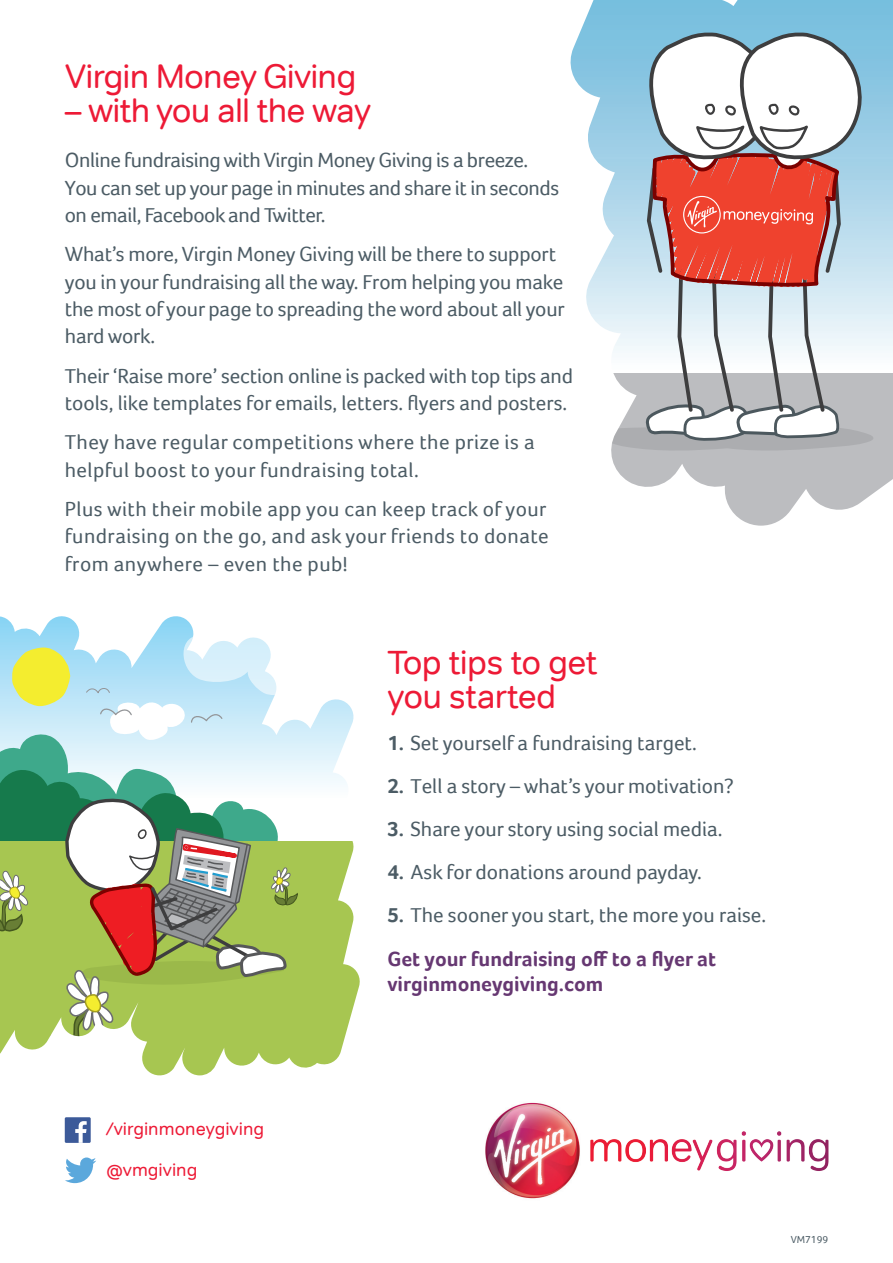
<style>
.page{position:relative;width:893px;height:1263px;background:#fff}
.page>*{position:absolute;margin:0;border:0;box-sizing:border-box;transform-origin:0 0}
.t1{font:33.6px/33.6px "Tondo";letter-spacing:-.025em;color:#ed1a36}
.t2{font:21px/27.3px "Foco";letter-spacing:-.01em;color:#4c5c65}
.t3{font:21px/27.3px "Foco";letter-spacing:.02em;color:#4c5c65}
.t4{font:700 21px/25.2px "Foco";color:#663872}
.t5{font:18px "Tondo";color:#ed1a36}
.t6{font:10.5px "Foco";color:#4c5c65}
.s1{font-weight:700}
</style>
<div class="page">
<img style="left:485px;top:1102px;width:344px;height:97px">
<svg style="left:0;top:616px;width:360px;height:526px"></svg>
<svg style="left:873px;top:0;width:20px;height:353px;background:#abd5e9"></svg>
<div style="left:873px;top:373px;width:20px;height:121px;background:#bcbdc0"></div>
<svg style="left:570px;top:0;width:303px;height:526px"></svg>
<svg style="left:602px;top:31px;width:271px;height:420px"></svg>
<div style="left:65px;top:1117px;width:26px;height:26px;background:#3c5a99"></div>
<svg style="left:75px;top:1121px;width:12px;height:22px"></svg>
<svg style="left:65px;top:1157px;width:31px;height:26px"></svg>
<p class="t1" style="left:65px;top:60px;width:293px">Virgin Money Giving</p>
<p class="t1" style="left:65px;top:94px;width:308px">– with you all the way</p>
<p class="t2" style="left:65px;top:146px;width:496px">Online fundraising with Virgin Money Giving is a breeze.<br>You can set up your page in minutes and share it in seconds on email, Facebook and Twitter.</p>
<p class="t2" style="left:65px;top:240px;width:501px">What’s more, Virgin Money Giving will be there to support you in your fundraising all the way. From helping you make the most of your page to spreading the word about all your hard work.</p>
<p class="t2" style="left:65px;top:362px;width:510px">Their ‘Raise more’ section online is packed with top tips and tools, like templates for emails, letters. flyers and posters.</p>
<p class="t3" style="left:65px;top:428px;width:471px">They have regular competitions where the prize is a helpful boost to your fundraising total.</p>
<p class="t2" style="left:65px;top:495px;width:485px;text-align:justify">Plus with their mobile app you can keep track of your fundraising on the go, and ask your friends to donate from anywhere – even the pub!</p>
<p class="t1" style="left:387px;top:646px;width:212px">Top tips to get you started</p>
<p class="t2" style="left:387px;top:729px;width:311px"><span class="s1">1.</span> Set yourself a fundraising target.</p>
<p class="t2" style="left:387px;top:772px;width:348px"><span class="s1">2.</span> Tell a story – what’s your motivation?</p>
<p class="t2" style="left:387px;top:815px;width:337px"><span class="s1">3.</span> Share your story using social media.</p>
<p class="t2" style="left:387px;top:858px;width:316px"><span class="s1">4.</span> Ask for donations around payday.</p>
<p class="t2" style="left:387px;top:901px;width:380px"><span class="s1">5.</span> The sooner you start, the more you raise.</p>
<p class="t4" style="left:387px;top:946px;width:330px">Get your fundraising off to a flyer at virginmoneygiving.com</p>
<p class="t5" style="left:106px;top:1118px;width:160px">/virginmoneygiving</p>
<p class="t5" style="left:106px;top:1159px;width:93px">@vmgiving</p>
<p class="t6" style="left:791px;top:1233px;width:39px">VM7199</p>
</div>
